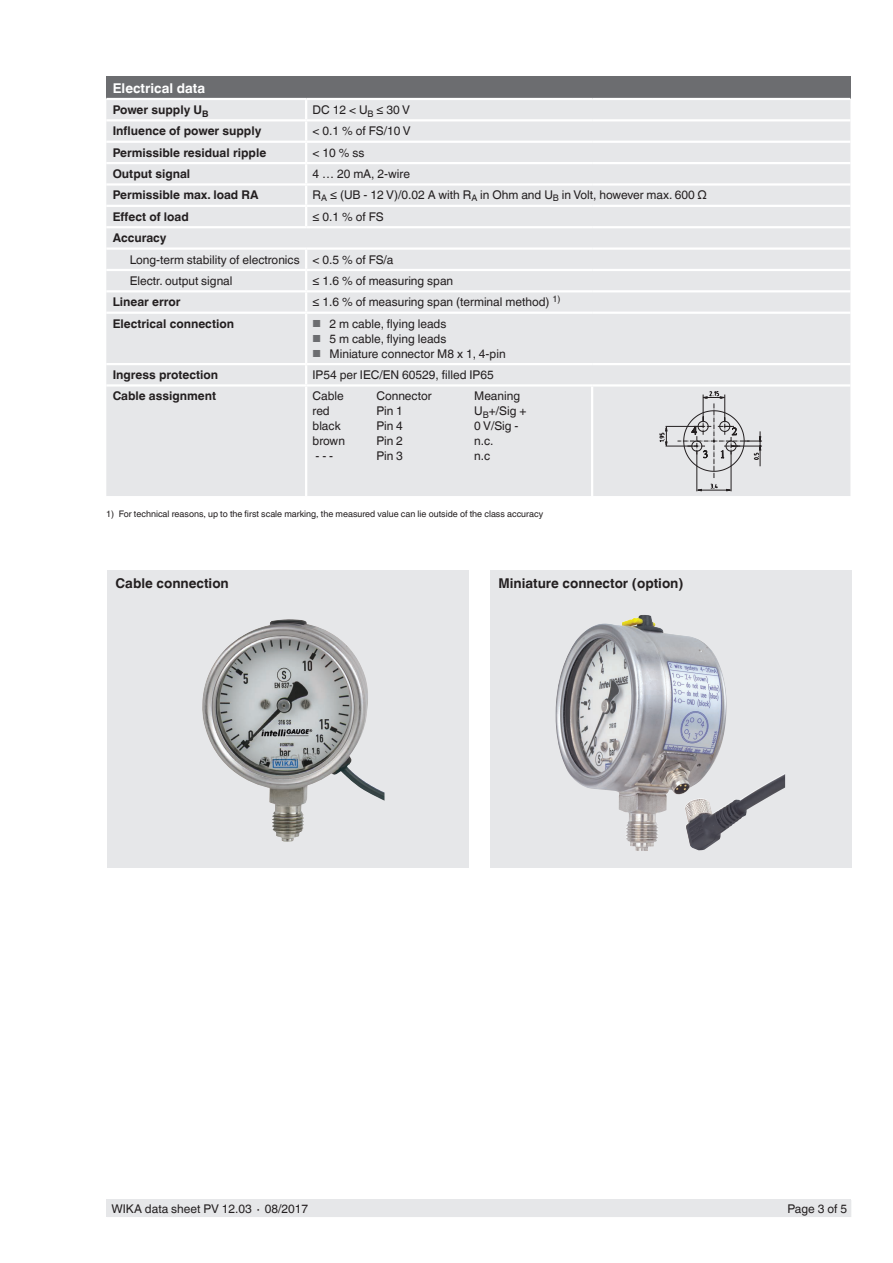
<style>
.page{position:relative;width:893px;height:1263px;background:#fff}
.page>*{position:absolute;margin:0;border:0;box-sizing:border-box;transform-origin:0 0}
.t1{font:700 13.5px "Helvetica World";color:#231f20}
.t2{font:700 13.5px "Helvetica World";color:#fff}
.t3{font:12px/21.3px "Helvetica World";color:#231f20}
.t4{font:700 12px "Helvetica World";color:#231f20}
.t5{font:9px "Helvetica World";color:#231f20}
.s1{font-size:10.2px;color:#6c6d70}
</style>
<div class="page">
<div style="left:106px;top:1199px;width:744px;height:18px;background:#e6e7e9"></div>
<div style="left:107px;top:570px;width:362px;height:297px;background:#e6e7e9"></div>
<div style="left:490px;top:570px;width:361px;height:297px;background:#e6e7e9"></div>
<img style="left:202px;top:619px;width:182px;height:223px">
<div style="left:106px;top:77px;width:744px;height:22px;background:#6c6d70"></div>
<div style="left:106px;top:100px;width:744px;height:396px;background:#e6e7e9"></div>
<svg style="left:305px;top:100px;width:2px;height:19px"></svg>
<hr style="left:106px;top:119px;width:200px;height:2px;background:#fff">
<hr style="left:306px;top:119px;width:286px;height:2px;background:#fff">
<hr style="left:305px;top:121px;width:2px;height:20px;background:#fff">
<hr style="left:592px;top:119px;width:258px;height:2px;background:#fff">
<hr style="left:106px;top:141px;width:200px;height:2px;background:#fff">
<hr style="left:306px;top:141px;width:286px;height:2px;background:#fff">
<hr style="left:592px;top:141px;width:258px;height:2px;background:#fff">
<hr style="left:106px;top:162px;width:200px;height:2px;background:#fff">
<hr style="left:306px;top:162px;width:286px;height:2px;background:#fff">
<hr style="left:592px;top:162px;width:258px;height:2px;background:#fff">
<hr style="left:106px;top:183px;width:200px;height:3px;background:#fff">
<hr style="left:306px;top:183px;width:286px;height:3px;background:#fff">
<hr style="left:592px;top:183px;width:258px;height:3px;background:#fff">
<hr style="left:106px;top:205px;width:200px;height:2px;background:#fff">
<hr style="left:306px;top:205px;width:286px;height:2px;background:#fff">
<svg style="left:305px;top:143px;width:2px;height:83px"></svg>
<hr style="left:592px;top:205px;width:258px;height:2px;background:#fff">
<hr style="left:106px;top:269px;width:200px;height:2px;background:#fff">
<hr style="left:306px;top:269px;width:286px;height:2px;background:#fff">
<svg style="left:305px;top:250px;width:2px;height:40px"></svg>
<hr style="left:592px;top:269px;width:258px;height:2px;background:#fff">
<hr style="left:106px;top:290px;width:200px;height:2px;background:#fff">
<hr style="left:306px;top:290px;width:286px;height:2px;background:#fff">
<hr style="left:305px;top:292px;width:2px;height:20px;background:#fff">
<hr style="left:592px;top:290px;width:258px;height:2px;background:#fff">
<hr style="left:106px;top:312px;width:200px;height:2px;background:#fff">
<hr style="left:306px;top:312px;width:286px;height:2px;background:#fff">
<hr style="left:305px;top:314px;width:2px;height:49px;background:#fff">
<hr style="left:592px;top:312px;width:258px;height:2px;background:#fff">
<hr style="left:106px;top:363px;width:200px;height:2px;background:#fff">
<hr style="left:306px;top:363px;width:286px;height:2px;background:#fff">
<svg style="left:305px;top:365px;width:2px;height:19px"></svg>
<hr style="left:592px;top:363px;width:258px;height:2px;background:#fff">
<hr style="left:106px;top:384px;width:200px;height:3px;background:#fff">
<hr style="left:306px;top:384px;width:286px;height:3px;background:#fff">
<hr style="left:305px;top:387px;width:2px;height:109px;background:#fff">
<hr style="left:592px;top:384px;width:258px;height:3px;background:#fff">
<hr style="left:591px;top:387px;width:2px;height:109px;background:#fff">
<hr style="left:106px;top:98px;width:200px;height:2px;background:#fff">
<hr style="left:306px;top:98px;width:286px;height:2px;background:#fff">
<hr style="left:592px;top:98px;width:258px;height:2px;background:#fff">
<hr style="left:106px;top:226px;width:200px;height:2px;background:#fff">
<hr style="left:306px;top:226px;width:286px;height:2px;background:#fff">
<hr style="left:592px;top:226px;width:258px;height:2px;background:#fff">
<hr style="left:106px;top:247px;width:200px;height:3px;background:#fff">
<hr style="left:306px;top:247px;width:286px;height:3px;background:#fff">
<hr style="left:592px;top:247px;width:258px;height:3px;background:#fff">
<svg style="left:659px;top:392px;width:104px;height:100px;background:#d2d2d4"></svg>
<img style="left:555px;top:615px;width:215px;height:236px">
<p class="t2" style="left:113px;top:80px;width:94px">Electrical data</p>
<p class="t4" style="left:113px;top:103px;width:97px">Power supply U<sub>B</sub></p>
<p class="t3" style="left:313px;top:99px;width:99px">DC 12 &lt; U<sub>B</sub> ≤ 30 V</p>
<p class="t4" style="left:113px;top:124px;width:150px">Influence of power supply</p>
<p class="t3" style="left:313px;top:121px;width:99px">&lt; 0.1 % of FS/10 V</p>
<p class="t4" style="left:113px;top:146px;width:155px">Permissible residual ripple</p>
<p class="t3" style="left:313px;top:142px;width:53px">&lt; 10 % ss</p>
<p class="t4" style="left:113px;top:167px;width:79px">Output signal</p>
<p class="t3" style="left:313px;top:163px;width:99px">4 … 20 mA, 2-wire</p>
<p class="t4" style="left:113px;top:188px;width:147px">Permissible max. load RA</p>
<p class="t3" style="left:313px;top:185px;width:396px">R<sub>A</sub> ≤ (UB - 12 V)/0.02 A with R<sub>A</sub> in Ohm and U<sub>B</sub> in Volt, however max. 600 Ω</p>
<p class="t4" style="left:113px;top:210px;width:78px">Effect of load</p>
<p class="t3" style="left:313px;top:206px;width:73px">≤ 0.1 % of FS</p>
<p class="t4" style="left:113px;top:231px;width:55px">Accuracy</p>
<p class="t3" style="left:130px;top:249px;width:265px">Long-term stability of electronics &lt; 0.5 % of FS/a<br>Electr. output signal</p>
<p class="t3" style="left:313px;top:270px;width:142px">≤ 1.6 % of measuring span</p>
<p class="t4" style="left:113px;top:295px;width:69px">Linear error</p>
<p class="t3" style="left:313px;top:292px;width:249px">≤ 1.6 % of measuring span (terminal method) <sup>1)</sup></p>
<p class="t4" style="left:113px;top:317px;width:123px">Electrical connection</p>
<p class="t3" style="left:313px;top:313px;width:135px"><span class="s1">■</span> 2 m cable, flying leads</p>
<p class="t3" style="left:313px;top:328px;width:135px"><span class="s1">■</span> 5 m cable, flying leads</p>
<p class="t3" style="left:313px;top:343px;width:195px"><span class="s1">■</span> Miniature connector M8 x 1, 4-pin</p>
<p class="t4" style="left:113px;top:368px;width:107px">Ingress protection</p>
<p class="t3" style="left:313px;top:364px;width:183px">IP54 per IEC/EN 60529, filled IP65</p>
<p class="t4" style="left:113px;top:389px;width:105px">Cable assignment</p>
<p class="t3" style="left:313px;top:386px;width:33px">Cable</p>
<p class="t3" style="left:376px;top:386px;width:57px">Connector</p>
<p class="t3" style="left:474px;top:386px;width:48px">Meaning</p>
<p class="t3" style="left:313px;top:401px;width:19px">red</p>
<p class="t3" style="left:376px;top:401px;width:28px">Pin 1</p>
<p class="t3" style="left:474px;top:401px;width:54px">U<sub>B</sub>+/Sig +</p>
<p class="t3" style="left:313px;top:416px;width:30px">black</p>
<p class="t3" style="left:376px;top:416px;width:28px">Pin 4</p>
<p class="t3" style="left:474px;top:416px;width:46px">0 V/Sig -</p>
<p class="t3" style="left:313px;top:431px;width:34px">brown</p>
<p class="t3" style="left:376px;top:431px;width:28px">Pin 2</p>
<p class="t3" style="left:474px;top:431px;width:21px">n.c.</p>
<p class="t3" style="left:315px;top:446px;width:19px">- - -</p>
<p class="t3" style="left:376px;top:446px;width:28px">Pin 3</p>
<p class="t3" style="left:474px;top:446px;width:18px">n.c</p>
<p class="t5" style="left:106px;top:509px;width:438px">1) For technical reasons, up to the first scale marking, the measured value can lie outside of the class accuracy</p>
<p class="t1" style="left:116px;top:575px;width:115px">Cable connection</p>
<p class="t1" style="left:498px;top:575px;width:187px">Miniature connector (option)</p>
<p class="t3" style="left:111px;top:1198px;width:198px">WIKA data sheet PV 12.03 ∙ 08/2017</p>
<p class="t3" style="left:788px;top:1198px;width:61px">Page 3 of 5</p>
</div>
